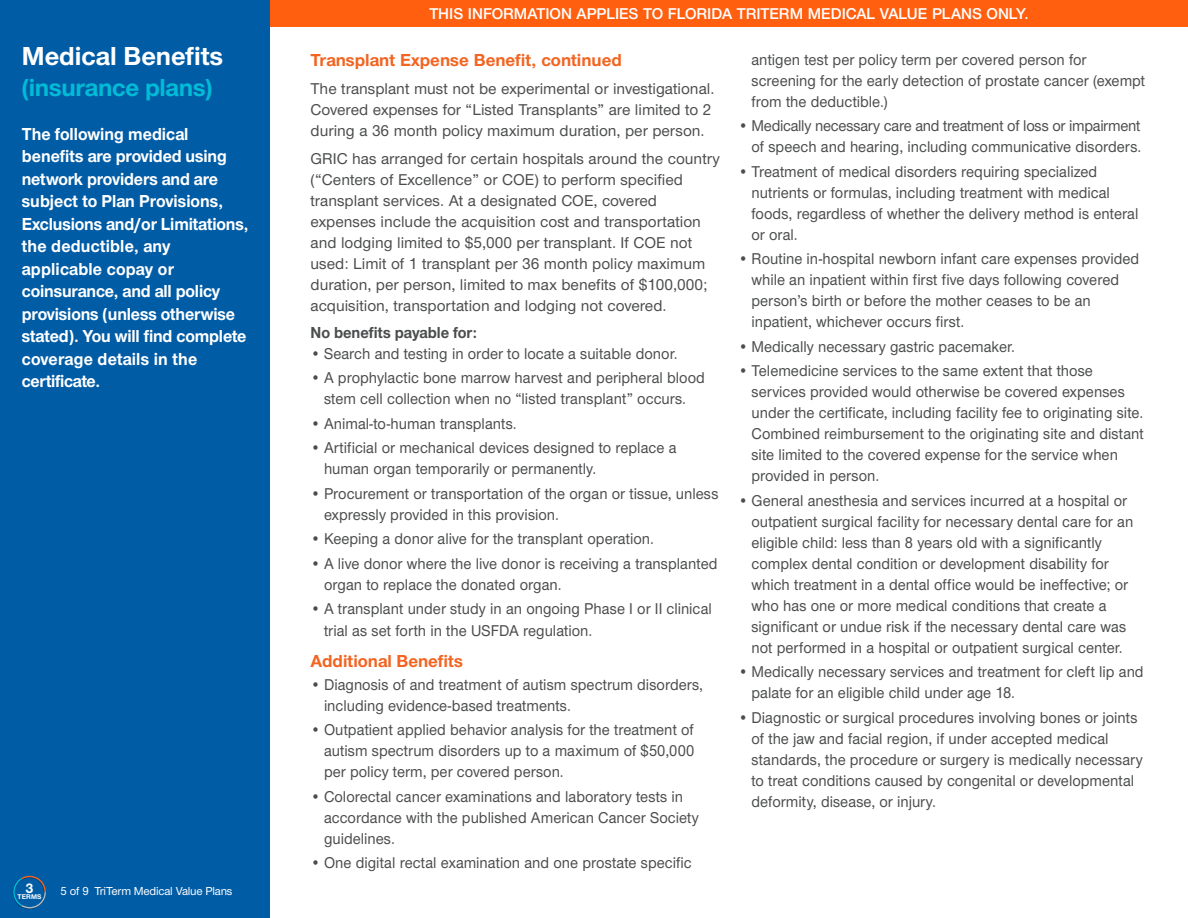
<style>
.page{position:relative;width:1188px;height:918px;background:#fff}
.page>*{position:absolute;margin:0;border:0;box-sizing:border-box;transform-origin:0 0}
.t1{font:700 27px "UHC Sans";color:#fff}
.t2{font:700 25.5px "UHC Sans";letter-spacing:-.01em;color:#00bcd6}
.t3{font:700 18px/22.5px "UHC Sans";letter-spacing:-.01em;color:#fff;scale:.95 1}
.t4{font:700 18px "UHC Sans";color:#f36421}
.t5{font:700 16.5px "UHC Sans";color:#4b4c4d;scale:.95 1}
.t6{font:500 16.2px/21px "UHC Sans";color:#4b4c4d;scale:.95 1}
.t7{font:500 16.2px/21px "UHC Sans";color:#4b4c4d}
.t8{font:600 16.2px "UHC Sans";color:#fff}
.t9{font:700 14.1px "UHC Sans";color:#fff}
.t10{font:500 12px "UHC Sans";letter-spacing:-.02em;color:#fff}
.t11{font:700 7.05px "UHC Sans";letter-spacing:.015em;color:#fff}
</style>
<div class="page">
<div style="left:0;top:0;width:270px;height:918px;background:#015ca6"></div>
<div style="left:13px;top:877px;width:32px;height:33px;border:2px solid #e1e2e2;border-radius:50%"></div>
<div style="left:13px;top:876px;width:33px;height:33px;border:2px solid #cacccc;border-radius:50%"></div>
<svg style="left:13px;top:876px;width:33px;height:32px"></svg>
<div style="left:270px;top:0;width:918px;height:27px;background:#ff5f0e"></div>
<h1 class="t1" style="left:22px;top:37px;width:203px">Medical Benefits</h1>
<h2 class="t2" style="left:22px;top:70px;width:192px">(insurance plans)</h2>
<p class="t3" style="left:22px;top:122px;width:240px">The following medical benefits are provided using network providers and are subject to Plan Provisions,<br>Exclusions and/or Limitations, the deductible, any applicable copay or coinsurance, and all policy provisions (unless otherwise stated). You will find complete coverage details in the certificate.</p>
<p class="t9" style="left:26px;top:878px;width:10px">3</p>
<p class="t11" style="left:18px;top:892px;width:26px">TERMS</p>
<p class="t10" style="left:61px;top:883px;width:173px">5 of 9 TriTerm Medical Value Plans</p>
<p class="t8" style="left:429px;top:3px;width:601px">THIS INFORMATION APPLIES TO FLORIDA TRITERM MEDICAL VALUE PLANS ONLY.</p>
<p class="t4" style="left:310px;top:48px;width:313px">Transplant Expense Benefit, continued</p>
<p class="t7" style="left:310px;top:77px;width:405px">The transplant must not be experimental or investigational.<br>Covered expenses for “Listed Transplants” are limited to 2 during a 36 month policy maximum duration, per person.</p>
<p class="t7" style="left:310px;top:147px;width:411px">GRIC has arranged for certain hospitals around the country (“Centers of Excellence” or COE) to perform specified transplant services. At a designated COE, covered expenses include the acquisition cost and transportation and lodging limited to $5,000 per transplant. If COE not used: Limit of 1 transplant per 36 month policy maximum duration, per person, limited to max benefits of $100,000; acquisition, transportation and lodging not covered.</p>
<p class="t5" style="left:310px;top:321px;width:177px">No benefits payable for:</p>
<p class="t6" style="left:310px;top:342px;width:388px">• Search and testing in order to locate a suitable donor.</p>
<p class="t6" style="left:310px;top:366px;width:417px;text-align:center">• A prophylactic bone marrow harvest and peripheral blood stem cell collection when no “listed transplant” occurs.</p>
<p class="t6" style="left:310px;top:412px;width:219px">• Animal-to-human transplants.</p>
<p class="t6" style="left:324px;top:436px;width:373px;text-indent:-14px">• Artificial or mechanical devices designed to replace a human organ temporarily or permanently.</p>
<p class="t6" style="left:324px;top:482px;width:417px;text-indent:-14px">• Procurement or transportation of the organ or tissue, unless expressly provided in this provision.</p>
<p class="t6" style="left:310px;top:527px;width:363px">• Keeping a donor alive for the transplant operation.</p>
<p class="t6" style="left:324px;top:552px;width:416px;text-indent:-14px">• A live donor where the live donor is receiving a transplanted organ to replace the donated organ.</p>
<p class="t6" style="left:324px;top:597px;width:410px;line-height:21.6px;text-indent:-14px">• A transplant under study in an ongoing Phase I or II clinical trial as set forth in the USFDA regulation.</p>
<p class="t4" style="left:310px;top:649px;width:154px">Additional Benefits</p>
<p class="t6" style="left:324px;top:673px;width:401px;text-indent:-14px">• Diagnosis of and treatment of autism spectrum disorders, including evidence-based treatments.</p>
<p class="t6" style="left:324px;top:719px;width:391px;text-align:justify;text-indent:-14px">• Outpatient applied behavior analysis for the treatment of autism spectrum disorders up to a maximum of $50,000 per policy term, per covered person.</p>
<p class="t6" style="left:324px;top:785px;width:396px;text-indent:-14px">• Colorectal cancer examinations and laboratory tests in accordance with the published American Cancer Society guidelines.</p>
<p class="t6" style="left:310px;top:852px;width:403px">• One digital rectal examination and one prostate specific</p>
<p class="t6" style="left:752px;top:48px;width:416px">antigen test per policy term per covered person for screening for the early detection of prostate cancer (exempt from the deductible.)</p>
<p class="t6" style="left:738px;top:115px;width:426px;text-align:right">• Medically necessary care and treatment of loss or impairment of speech and hearing, including communicative disorders.</p>
<p class="t6" style="left:752px;top:160px;width:409px;text-indent:-14px">• Treatment of medical disorders requiring specialized nutrients or formulas, including treatment with medical foods, regardless of whether the delivery method is enteral or oral.</p>
<p class="t6" style="left:752px;top:248px;width:410px;text-indent:-14px">• Routine in-hospital newborn infant care expenses provided while an inpatient within first five days following covered person’s birth or before the mother ceases to be an inpatient, whichever occurs first.</p>
<p class="t6" style="left:738px;top:335px;width:293px">• Medically necessary gastric pacemaker.</p>
<p class="t6" style="left:752px;top:360px;width:415px;text-indent:-14px">• Telemedicine services to the same extent that those services provided would otherwise be covered expenses under the certificate, including facility fee to originating site.<br>Combined reimbursement to the originating site and distant site limited to the covered expense for the service when provided in person.</p>
<p class="t6" style="left:752px;top:489px;width:403px;text-indent:-14px">• General anesthesia and services incurred at a hospital or outpatient surgical facility for necessary dental care for an eligible child: less than 8 years old with a significantly complex dental condition or development disability for which treatment in a dental office would be ineffective; or who has one or more medical conditions that create a significant or undue risk if the necessary dental care was not performed in a hospital or outpatient surgical center.</p>
<p class="t6" style="left:752px;top:661px;width:414px;text-indent:-14px">• Medically necessary services and treatment for cleft lip and palate for an eligible child under age 18.</p>
<p class="t6" style="left:752px;top:706px;width:413px;text-indent:-14px">• Diagnostic or surgical procedures involving bones or joints of the jaw and facial region, if under accepted medical standards, the procedure or surgery is medically necessary to treat conditions caused by congenital or developmental deformity, disease, or injury.</p>
</div>
